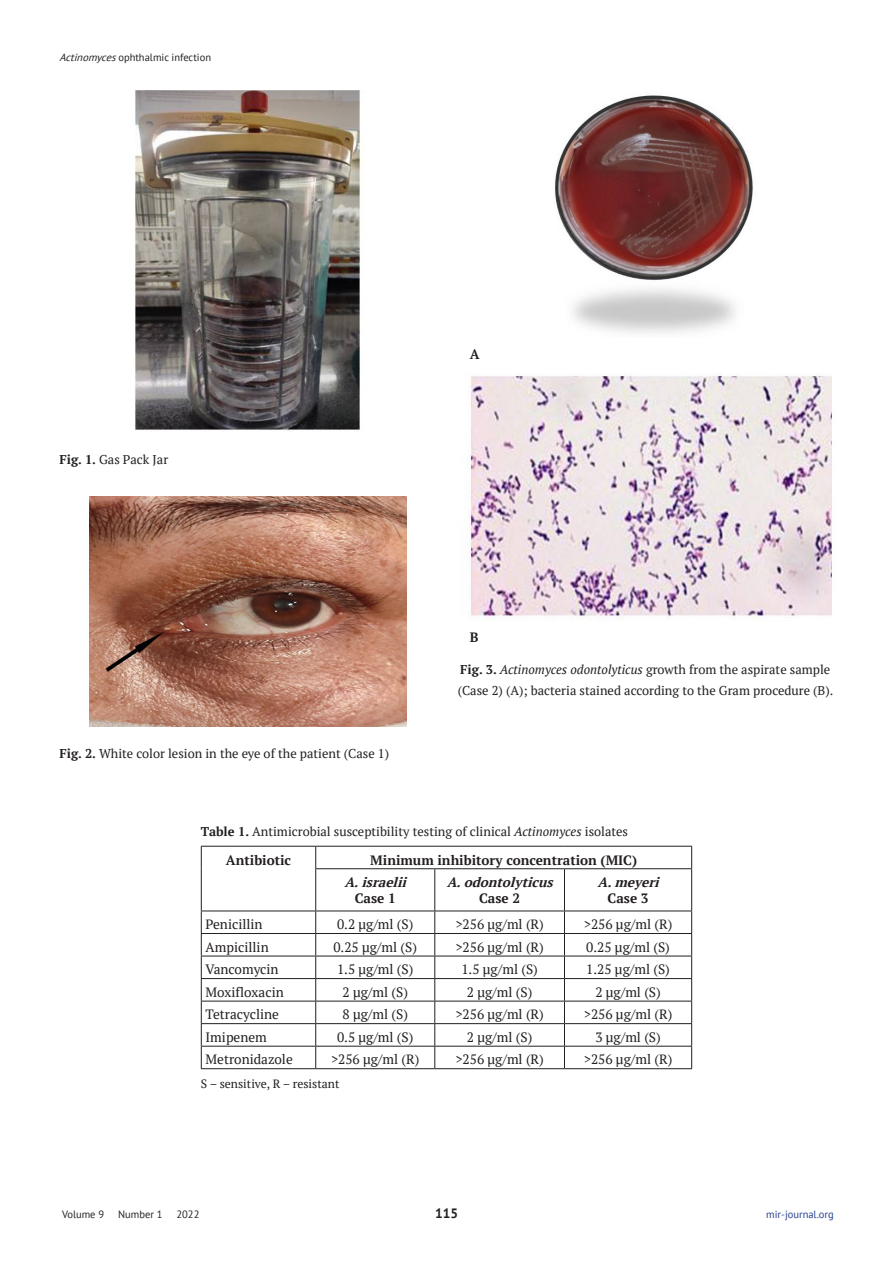
<style>
.page{position:relative;width:893px;height:1263px;background:#fff}
.page>*{position:absolute;margin:0;border:0;box-sizing:border-box;transform-origin:0 0}
.Table_cell{font:13.5px "PT Serif";color:#231f20}
.Table_golovka{font:700 13.5px "PT Serif";color:#231f20}
.Table_golovka-2{font:italic 700 13.5px "PT Serif";color:#231f20}
.t1{font:700 13.5px "PT Sans";color:#231f20}
.pic_yakor{font:700 13.5px "PT Serif";color:#231f20}
.pic_yakor-2{font:12.75px/21px "PT Serif";color:#231f20}
.Table_Head{font:12.75px "PT Serif";color:#231f20}
.pic_nazv{font:12.75px "PT Serif";color:#231f20}
.Table_footnote{font:12px "PT Serif";color:#231f20}
.t2{font:10.5px "PT Sans";color:#231f20}
.t3{font:10.5px "PT Sans";color:#253f8e}
.s1{font-style:italic}
.s2{font-weight:700}
</style>
<div class="page">
<svg style="left:315px;top:847px;width:1px;height:21px"></svg>
<hr style="left:315px;top:868px;width:120px;height:1px;background:#231f20">
<hr style="left:315px;top:869px;width:1px;height:41px;background:#231f20">
<hr style="left:435px;top:868px;width:129px;height:1px;background:#231f20">
<hr style="left:434px;top:869px;width:1px;height:41px;background:#231f20">
<hr style="left:564px;top:868px;width:128px;height:1px;background:#231f20">
<hr style="left:564px;top:869px;width:1px;height:41px;background:#231f20">
<hr style="left:201px;top:910px;width:115px;height:1px;background:#231f20">
<hr style="left:316px;top:910px;width:119px;height:1px;background:#231f20">
<hr style="left:435px;top:910px;width:129px;height:1px;background:#231f20">
<hr style="left:564px;top:910px;width:128px;height:1px;background:#231f20">
<hr style="left:201px;top:933px;width:115px;height:1px;background:#231f20">
<hr style="left:316px;top:933px;width:119px;height:1px;background:#231f20">
<hr style="left:435px;top:933px;width:129px;height:1px;background:#231f20">
<hr style="left:564px;top:933px;width:128px;height:1px;background:#231f20">
<hr style="left:201px;top:956px;width:115px;height:1px;background:#231f20">
<hr style="left:316px;top:956px;width:119px;height:1px;background:#231f20">
<hr style="left:435px;top:956px;width:129px;height:1px;background:#231f20">
<hr style="left:564px;top:956px;width:128px;height:1px;background:#231f20">
<hr style="left:201px;top:978px;width:115px;height:1px;background:#231f20">
<hr style="left:316px;top:978px;width:119px;height:1px;background:#231f20">
<hr style="left:435px;top:978px;width:129px;height:1px;background:#231f20">
<hr style="left:564px;top:978px;width:128px;height:1px;background:#231f20">
<hr style="left:201px;top:1001px;width:115px;height:1px;background:#231f20">
<hr style="left:316px;top:1001px;width:119px;height:1px;background:#231f20">
<hr style="left:435px;top:1001px;width:129px;height:1px;background:#231f20">
<hr style="left:564px;top:1001px;width:128px;height:1px;background:#231f20">
<hr style="left:201px;top:1023px;width:115px;height:1px;background:#231f20">
<hr style="left:316px;top:1023px;width:119px;height:1px;background:#231f20">
<hr style="left:435px;top:1023px;width:129px;height:1px;background:#231f20">
<hr style="left:564px;top:1023px;width:128px;height:1px;background:#231f20">
<hr style="left:201px;top:1046px;width:115px;height:1px;background:#231f20">
<hr style="left:316px;top:1046px;width:119px;height:1px;background:#231f20">
<svg style="left:315px;top:911px;width:1px;height:157px"></svg>
<hr style="left:435px;top:1046px;width:129px;height:1px;background:#231f20">
<svg style="left:434px;top:911px;width:1px;height:157px"></svg>
<hr style="left:564px;top:1046px;width:128px;height:1px;background:#231f20">
<svg style="left:564px;top:911px;width:1px;height:157px"></svg>
<hr style="left:201px;top:846px;width:115px;height:1px;background:#231f20">
<svg style="left:201px;top:846px;width:1px;height:23px"></svg>
<hr style="left:316px;top:846px;width:119px;height:1px;background:#231f20">
<hr style="left:435px;top:846px;width:129px;height:1px;background:#231f20">
<hr style="left:564px;top:846px;width:128px;height:1px;background:#231f20">
<svg style="left:691px;top:846px;width:1px;height:22px"></svg>
<hr style="left:201px;top:869px;width:1px;height:41px;background:#231f20">
<hr style="left:691px;top:869px;width:1px;height:41px;background:#231f20">
<svg style="left:201px;top:911px;width:1px;height:157px"></svg>
<svg style="left:691px;top:911px;width:1px;height:157px"></svg>
<hr style="left:201px;top:1068px;width:115px;height:1px;background:#231f20">
<hr style="left:316px;top:1068px;width:119px;height:1px;background:#231f20">
<hr style="left:435px;top:1068px;width:129px;height:1px;background:#231f20">
<hr style="left:564px;top:1068px;width:128px;height:1px;background:#231f20">
<img style="left:135px;top:90px;width:226px;height:340px">
<img style="left:89px;top:496px;width:317px;height:230px">
<img style="left:555px;top:95px;width:198px;height:238px">
<img style="left:467px;top:374px;width:365px;height:246px">
<p class="t2" style="left:60px;top:50px;width:153px"><span class="s1">Actinomyces</span>ophthalmic infection</p>
<p class="pic_nazv" style="left:60px;top:451px;width:110px"><span class="s2">Fig. 1.</span> Gas Pack Jar</p>
<p class="pic_nazv" style="left:60px;top:745px;width:331px"><span class="s2">Fig. 2.</span> White color lesion in the eye of the patient (Case 1)</p>
<p class="pic_yakor" style="left:470px;top:345px;width:11px">A</p>
<p class="pic_yakor" style="left:470px;top:628px;width:10px">B</p>
<p class="pic_yakor-2" style="left:458px;top:658px;width:377px"><span class="s2">Fig. 3.</span> <span class="s1">Actinomyces odontolyticus</span> growth from the aspirate sample (Case 2) (A); bacteria stained according to the Gram procedure (B).</p>
<p class="Table_Head" style="left:201px;top:823px;width:429px"><span class="s2">Table 1.</span> Antimicrobial susceptibility testing of clinical <span class="s1">Actinomyces</span> isolates</p>
<p class="Table_golovka" style="left:226px;top:851px;width:67px">Antibiotic</p>
<p class="Table_golovka" style="left:370px;top:851px;width:268px">Minimum inhibitory concentration (MIC)</p>
<p class="Table_golovka-2" style="left:344px;top:873px;width:68px">A.isrаelii</p>
<p class="Table_golovka" style="left:355px;top:889px;width:42px">Case 1</p>
<p class="Table_golovka-2" style="left:447px;top:873px;width:112px">A.odontolyticus</p>
<p class="Table_golovka" style="left:479px;top:889px;width:42px">Case 2</p>
<p class="Table_golovka-2" style="left:597px;top:873px;width:67px">A.mеyeri</p>
<p class="Table_golovka" style="left:608px;top:889px;width:42px">Case 3</p>
<p class="Table_cell" style="left:206px;top:916px;width:59px">Penicillin</p>
<p class="Table_cell" style="left:337px;top:916px;width:78px">0.2 µg/ml (S)</p>
<p class="Table_cell" style="left:455px;top:916px;width:90px">&gt;256 μg/ml (R)</p>
<p class="Table_cell" style="left:584px;top:916px;width:90px">&gt;256 μg/ml (R)</p>
<p class="Table_cell" style="left:206px;top:938px;width:65px">Ampicillin</p>
<p class="Table_cell" style="left:333px;top:938px;width:85px">0.25 µg/ml (S)</p>
<p class="Table_cell" style="left:455px;top:938px;width:90px">&gt;256 μg/ml (R)</p>
<p class="Table_cell" style="left:586px;top:938px;width:85px">0.25 µg/ml (S)</p>
<p class="Table_cell" style="left:206px;top:961px;width:75px">Vancomycin</p>
<p class="Table_cell" style="left:337px;top:961px;width:78px">1.5 µg/ml (S)</p>
<p class="Table_cell" style="left:461px;top:961px;width:78px">1.5 µg/ml (S)</p>
<p class="Table_cell" style="left:586px;top:961px;width:85px">1.25 µg/ml (S)</p>
<p class="Table_cell" style="left:206px;top:983px;width:80px">Moxifloxacin</p>
<p class="Table_cell" style="left:343px;top:983px;width:67px">2 µg/ml (S)</p>
<p class="Table_cell" style="left:467px;top:983px;width:67px">2 µg/ml (S)</p>
<p class="Table_cell" style="left:595px;top:983px;width:67px">2 µg/ml (S)</p>
<p class="Table_cell" style="left:206px;top:1006px;width:75px">Tetracycline</p>
<p class="Table_cell" style="left:343px;top:1006px;width:67px">8 µg/ml (S)</p>
<p class="Table_cell" style="left:455px;top:1006px;width:90px">&gt;256 μg/ml (R)</p>
<p class="Table_cell" style="left:584px;top:1006px;width:90px">&gt;256 μg/ml (R)</p>
<p class="Table_cell" style="left:206px;top:1028px;width:63px">Imipenem</p>
<p class="Table_cell" style="left:337px;top:1028px;width:78px">0.5 μg/ml (S)</p>
<p class="Table_cell" style="left:467px;top:1028px;width:67px">2 µg/ml (S)</p>
<p class="Table_cell" style="left:595px;top:1028px;width:67px">3 µg/ml (S)</p>
<p class="Table_cell" style="left:206px;top:1051px;width:89px">Metronidazole</p>
<p class="Table_cell" style="left:331px;top:1051px;width:90px">&gt;256 μg/ml (R)</p>
<p class="Table_cell" style="left:455px;top:1051px;width:90px">&gt;256 µg/ml (R)</p>
<p class="Table_cell" style="left:584px;top:1051px;width:90px">&gt;256 μg/ml (R)</p>
<p class="Table_footnote" style="left:201px;top:1076px;width:140px">S – sensitive, R – resistant</p>
<p class="t2" style="left:62px;top:1208px;width:44px">Volume 9</p>
<p class="t2" style="left:118px;top:1208px;width:46px">Number 1</p>
<p class="t2" style="left:176px;top:1208px;width:24px">2022</p>
<p class="t1" style="left:435px;top:1204px;width:24px">115</p>
<p class="t3" style="left:766px;top:1208px;width:69px">mir-journal.org</p>
</div>
